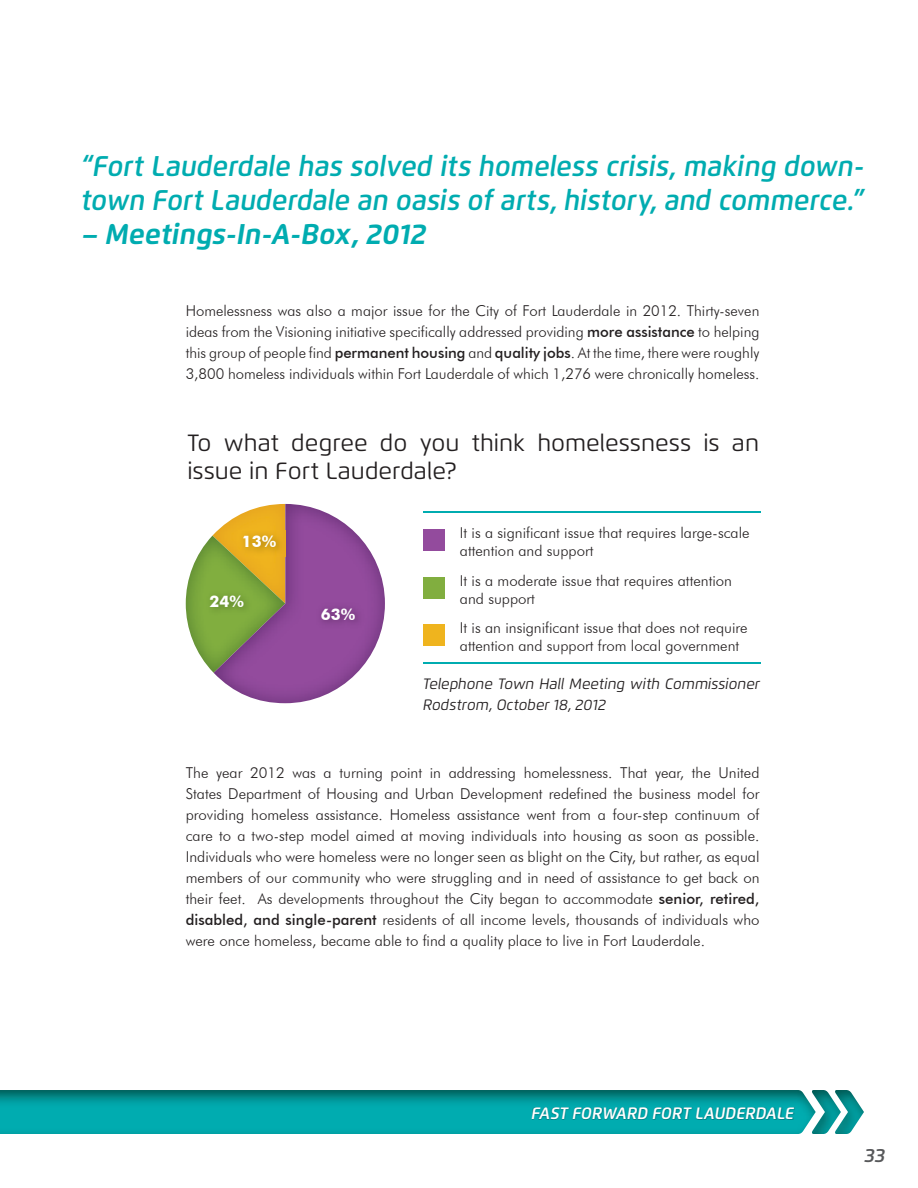
<style>
.page{position:relative;width:918px;height:1188px;background:#fff}
.page>*{position:absolute;margin:0;border:0;box-sizing:border-box;transform-origin:0 0}
.t1{font:italic 600 28.5px/34.2px "Flexo";color:#00acb0}
.t2{font:italic 700 28.5px "Flexo";color:#00acb0}
.t3{font:23.55px/28.2px "Flexo";color:#231f20}
.t4{font:italic 600 19.05px "Flexo";color:#57585a}
.t5{font:italic 600 16.5px "Flexo";color:#fff}
.t6{font:700 15.9px "Futura BT";color:#fff}
.t7{font:300 15px/21px "Futura BT";color:#231f20}
.t8{font:italic 15px/21px "Flexo";color:#231f20}
.s1{font-weight:500}
</style>
<div class="page">
<img style="left:816px;top:1090px;width:19px;height:44px">
<img style="left:835px;top:1090px;width:29px;height:44px">
<img style="left:0;top:1090px;width:816px;height:44px">
<img style="left:532px;top:1107px;width:263px;height:13px">
<div style="left:424px;top:529px;width:21px;height:22px;background:#934b9d"></div>
<div style="left:424px;top:577px;width:21px;height:22px;background:#81ae3f"></div>
<hr style="left:424px;top:512px;width:337px;height:1px;background:#00acb0">
<hr style="left:424px;top:662px;width:337px;height:2px;background:#00acb0">
<img style="left:186px;top:536px;width:28px;height:137px">
<img style="left:214px;top:504px;width:171px;height:199px">
<img style="left:205px;top:590px;width:48px;height:26px">
<img style="left:316px;top:603px;width:48px;height:26px">
<img style="left:238px;top:530px;width:47px;height:26px">
<div style="left:424px;top:624px;width:21px;height:22px;background:#efb41e"></div>
<h1 class="t1" style="left:81px;top:149px;width:784px">“Fort Lauderdale has solved its homeless crisis, making down&shy;town Fort Lauderdale an oasis of arts, history, and commerce.”</h1>
<h1 class="t2" style="left:81px;top:217px;width:346px">– Meetings-In-A-Box, 2012</h1>
<p class="t7" style="left:186px;top:300px;width:575px;text-align:justify">Homelessness was also a major issue for the City of Fort Lauderdale in 2012. Thirty-seven ideas from the Visioning initiative specifically addressed providing <span class="s1">more assistance</span> to helping this group of people find <span class="s1">permanent housing</span> and <span class="s1">quality jobs</span>. At the time, there were roughly 3,800 homeless individuals within Fort Lauderdale of which 1,276 were chronically homeless.</p>
<h2 class="t3" style="left:187px;top:429px;width:573px">To what degree do you think homelessness is an issue in Fort Lauderdale?</h2>
<p class="t6" style="left:242px;top:532px;width:36px">13%</p>
<p class="t6" style="left:210px;top:592px;width:36px">24%</p>
<p class="t6" style="left:321px;top:604px;width:36px">63%</p>
<p class="t7" style="left:460px;top:524px;width:291px;line-height:18px">It is a significant issue that requires large-scale attention and support</p>
<p class="t7" style="left:460px;top:571px;width:274px;line-height:18px">It is a moderate issue that requires attention and support</p>
<p class="t7" style="left:460px;top:619px;width:289px;line-height:18px">It is an insignificant issue that does not require attention and support from local government</p>
<p class="t8" style="left:423px;top:673px;width:338px">Telephone Town Hall Meeting with Commissioner<br>Rodstrom, October 18, 2012</p>
<p class="t7" style="left:186px;top:762px;width:575px;text-align:justify">The year 2012 was a turning point in addressing homelessness. That year, the United States Department of Housing and Urban Development redefined the business model for providing homeless assistance. Homeless assistance went from a four-step continuum of care to a two-step model aimed at moving individuals into housing as soon as possible.<br>Individuals who were homeless were no longer seen as blight on the City, but rather, as equal members of our community who were struggling and in need of assistance to get back on their feet. As developments throughout the City began to accommodate <span class="s1">senior, retired, disabled, and single-parent</span> residents of all income levels, thousands of individuals who were once homeless, became able to find a quality place to live in Fort Lauderdale.</p>
<p class="t5" style="left:531px;top:1103px;width:264px">FAST FORWARD FORT LAUDERDALE</p>
<p class="t4" style="left:864px;top:1144px;width:22px">33</p>
</div>
